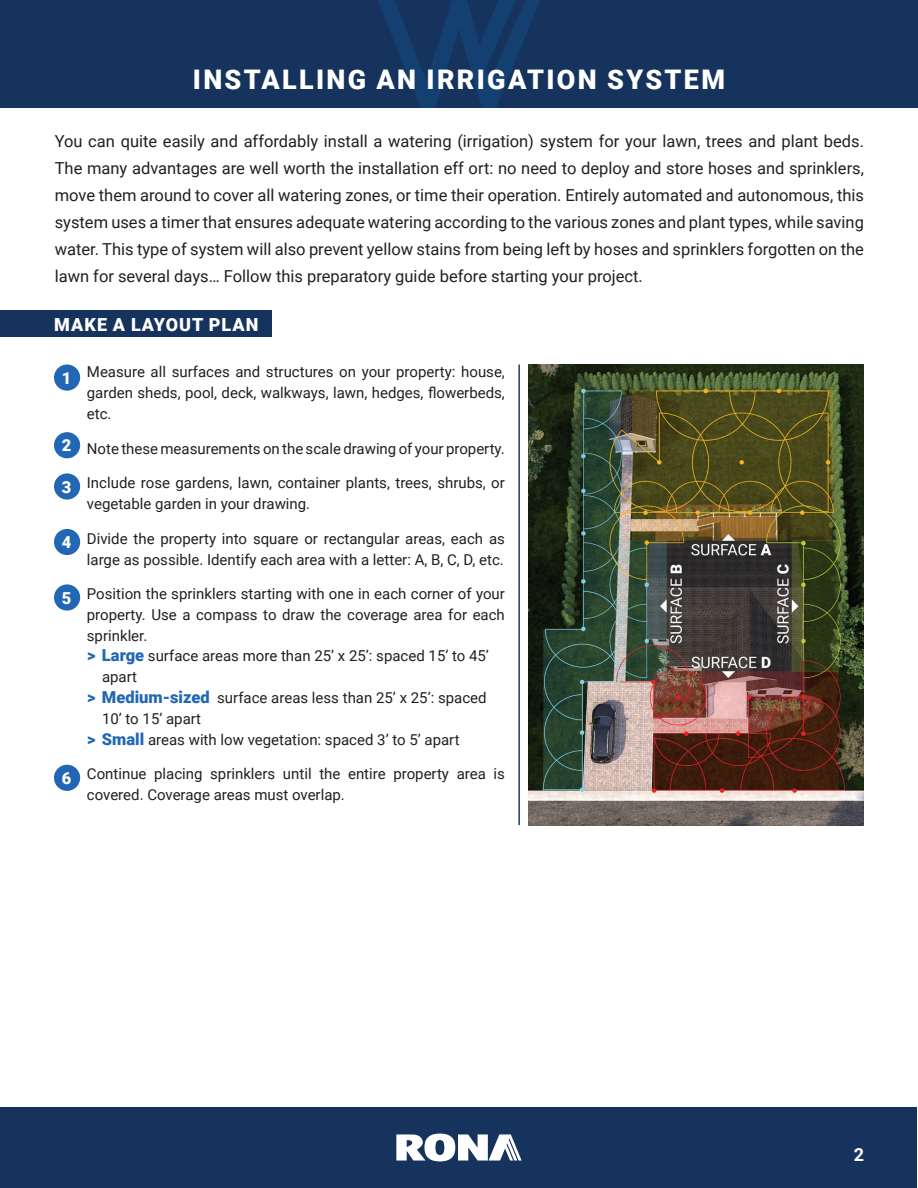
<style>
.page{position:relative;width:918px;height:1188px;background:#fff}
.page>*{position:absolute;margin:0;border:0;box-sizing:border-box;transform-origin:0 0}
.t1{font:900 27px "Roboto";letter-spacing:.085em;color:#fff}
.t2{font:900 18px "Roboto";letter-spacing:.055em;color:#fff}
.t3{font:700 18px "Roboto";color:#fff}
.t4{font:16.5px/27px "Roboto";color:#231f20;text-align:justify}
.t5{font:15px/21px "Roboto";color:#231f20}
.s1{font-weight:900;font-size:16.5px;color:#fff}
.s2{font-weight:900;font-size:16.5px;color:#2267b3}
</style>
<div class="page">
<div style="left:1px;top:1107px;width:916px;height:81px;background:#15335c"></div>
<svg style="left:396px;top:1134px;width:126px;height:27px"></svg>
<div style="left:0;top:0;width:918px;height:108px;background:#15335c"></div>
<svg style="left:378px;top:0;width:162px;height:108px"></svg>
<img style="left:528px;top:364px;width:336px;height:461px">
<div style="left:0;top:310px;width:271px;height:28px;background:#15335c"></div>
<div style="left:54px;top:365px;width:26px;height:26px;background:#2267b3;border-radius:50%"></div>
<div style="left:54px;top:432px;width:26px;height:26px;background:#2267b3;border-radius:50%"></div>
<div style="left:54px;top:473px;width:26px;height:27px;background:#2267b3;border-radius:50%"></div>
<div style="left:54px;top:529px;width:26px;height:26px;background:#2267b3;border-radius:50%"></div>
<div style="left:54px;top:584px;width:26px;height:27px;background:#2267b3;border-radius:50%"></div>
<div style="left:54px;top:765px;width:26px;height:26px;background:#2267b3;border-radius:50%"></div>
<hr style="left:518px;top:364px;width:2px;height:461px;background:#143f71">
<h1 class="t1" style="left:193px;top:60px;width:534px">INSTALLING AN IRRIGATION SYSTEM</h1>
<p class="t4" style="left:55px;top:127px;width:811px">You can quite easily and affordably install a watering (irrigation) system for your lawn, trees and plant beds.<br>The many advantages are well worth the installation eff ort: no need to deploy and store hoses and sprinklers, move them around to cover all watering zones, or time their operation. Entirely automated and autonomous, this system uses a timer that ensures adequate watering according to the various zones and plant types, while saving water. This type of system will also prevent yellow stains from being left by hoses and sprinklers forgotten on the lawn for several days… Follow this preparatory guide before starting your project.</p>
<p class="t2" style="left:54px;top:312px;width:206px">MAKE A LAYOUT PLAN</p>
<p class="t5" style="left:87px;top:361px;width:420px;text-align:justify;text-indent:-25px"><span class="s1">1</span> Measure all surfaces and structures on your property: house, garden sheds, pool, deck, walkways, lawn, hedges, flowerbeds, etc.</p>
<p class="t5" style="left:62px;top:437px;width:444px"><span class="s1">2</span> Note these measurements on the scale drawing of your property.</p>
<p class="t5" style="left:87px;top:472px;width:419px;text-indent:-25px"><span class="s1">3</span> Include rose gardens, lawn, container plants, trees, shrubs, or vegetable garden in your drawing.</p>
<p class="t5" style="left:62px;top:527px;width:444px;text-align:right"><span class="s1">4</span> Divide the property into square or rectangular areas, each as large as possible. Identify each area with a letter: A, B, C, D, etc.</p>
<p class="t5" style="left:62px;top:583px;width:444px"><span class="s1">5</span> Position the sprinklers starting with one in each corner of your</p>
<p class="t5" style="left:87px;top:604px;width:419px">property. Use a compass to draw the coverage area for each</p>
<p class="t5" style="left:87px;top:625px;width:62px">sprinkler.</p>
<p class="t5" style="left:87px;top:644px;width:403px"><span class="s2">&gt; Large</span> surface areas more than 25’ x 25’: spaced 15’ to 45’</p>
<p class="t5" style="left:102px;top:665px;width:37px">apart</p>
<p class="t5" style="left:87px;top:686px;width:401px"><span class="s2">&gt; Medium-sized</span> surface areas less than 25’ x 25’: spaced</p>
<p class="t5" style="left:102px;top:707px;width:101px">10’ to 15’ apart</p>
<p class="t5" style="left:87px;top:728px;width:374px"><span class="s2">&gt; Small</span> areas with low vegetation: spaced 3’ to 5’ apart</p>
<p class="t5" style="left:87px;top:763px;width:419px;text-indent:-25px"><span class="s1">6</span> Continue placing sprinklers until the entire property area is covered. Coverage areas must overlap.</p>
<p class="t3" style="left:854px;top:1142px;width:12px">2</p>
</div>
